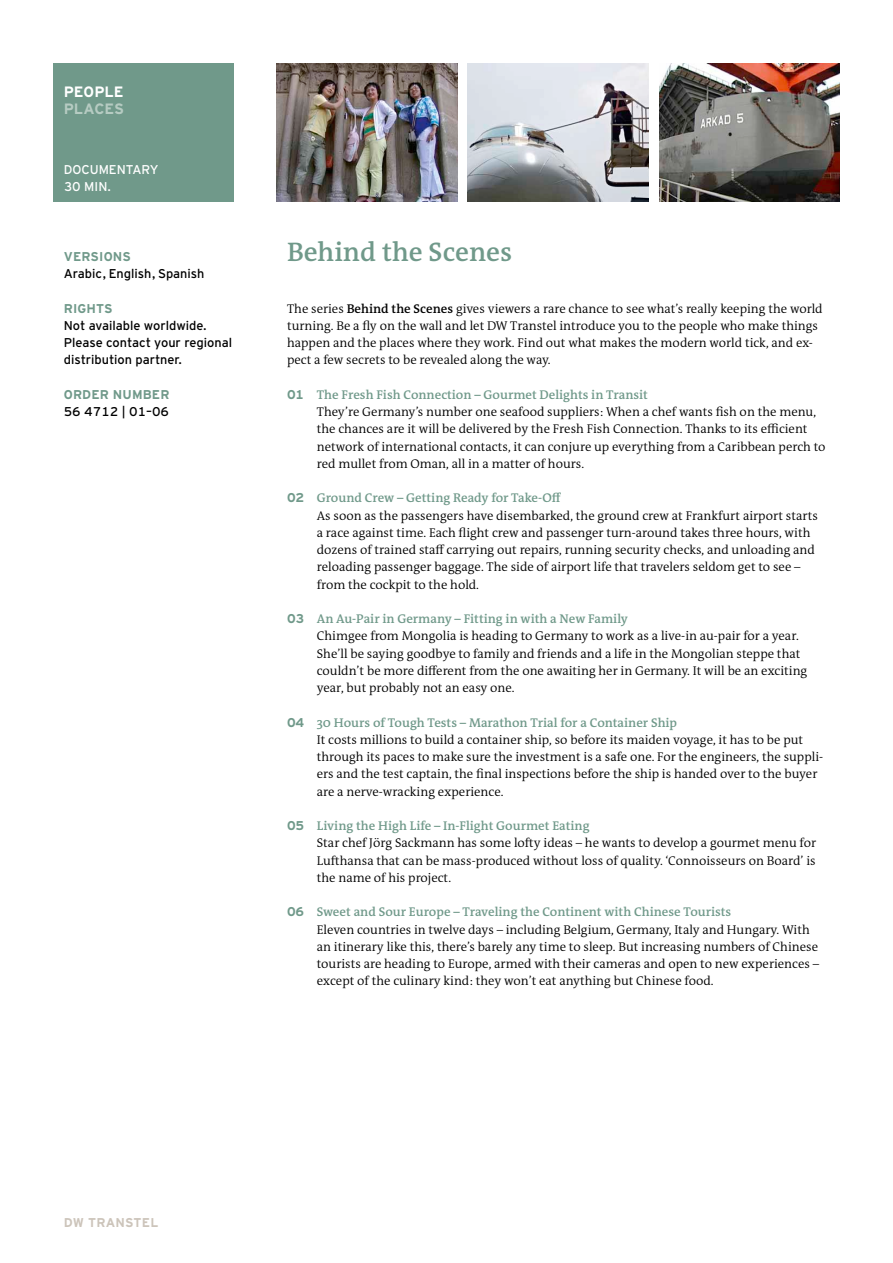
<style>
.page{position:relative;width:893px;height:1263px;background:#fff}
.page>*{position:absolute;margin:0;border:0;box-sizing:border-box;transform-origin:0 0}
.t1{font:600 27px "DW The Antiqua B W6";color:#70998a}
.t2{font:700 15px "Interstate DW";letter-spacing:-.005em;color:#fff}
.t3{font:700 15px "Interstate DW";letter-spacing:-.005em;color:#b6cbc2}
.t4{font:300 12.75px/17.2px "DW The Antiqua B W4";color:#000}
.t5{font:600 12.75px "DW The Antiqua B W6";color:#70998a}
.t6{font:12.75px/17.2px "Interstate DW Line";color:#000}
.t7{font:700 12.75px "Interstate DW";letter-spacing:.01em;color:#70998a}
.t8{font:12.75px/17.2px "Interstate DW Line";color:#fff}
.t9{font:700 12.75px "Interstate DW Line";letter-spacing:.02em;color:#ccc4ba}
.s1{font-family:"DW The Antiqua B W6";font-weight:600}
.s2{font-family:"Interstate DW Line";font-weight:700}
</style>
<div class="page">
<div style="left:53px;top:64px;width:181px;height:138px;background:#70998a"></div>
<img style="left:276px;top:64px;width:181px;height:138px">
<img style="left:468px;top:64px;width:180px;height:138px">
<img style="left:659px;top:64px;width:181px;height:138px">
<p class="t2" style="left:64px;top:83px;width:61px">PEOPLE</p>
<p class="t3" style="left:64px;top:101px;width:62px">PLACES</p>
<p class="t8" style="left:64px;top:161px;width:96px">DOCUMENTARY<br>30 MIN.</p>
<p class="t7" style="left:64px;top:249px;width:67px">VERSIONS</p>
<p class="t6" style="left:64px;top:265px;width:142px">Arabic, English, Spanish</p>
<p class="t7" style="left:64px;top:301px;width:49px">RIGHTS</p>
<p class="t6" style="left:64px;top:317px;width:170px">Not available worldwide.<br>Please contact your regional distribution partner.</p>
<p class="t7" style="left:64px;top:387px;width:107px">ORDER NUMBER</p>
<p class="t6" style="left:64px;top:403px;width:107px">56 4712 | 01–06</p>
<h1 class="t1" style="left:287px;top:234px;width:227px">Behind the Scenes</h1>
<p class="t4" style="left:287px;top:300px;width:537px">The series <span class="s1">Behind the Scenes</span> gives viewers a rare chance to see what’s really keeping the world turning. Be a fly on the wall and let DW Transtel introduce you to the people who make things happen and the places where they work. Find out what makes the modern world tick, and ex&shy;pect a few secrets to be revealed along the way.</p>
<p class="t5" style="left:287px;top:386px;width:363px"><span class="s2">01</span> The Fresh Fish Connection – Gourmet Delights in Transit</p>
<p class="t4" style="left:317px;top:403px;width:510px">They’re Germany’s number one seafood suppliers: When a chef wants fish on the menu, the chances are it will be delivered by the Fresh Fish Connection. Thanks to its efficient network of international contacts, it can conjure up everything from a Caribbean perch to red mullet from Oman, all in a matter of hours.</p>
<p class="t5" style="left:287px;top:490px;width:276px"><span class="s2">02</span> Ground Crew – Getting Ready for Take-Off</p>
<p class="t4" style="left:317px;top:507px;width:503px">As soon as the passengers have disembarked, the ground crew at Frankfurt airport starts a race against time. Each flight crew and passenger turn-around takes three hours, with dozens of trained staff carrying out repairs, running security checks, and unloading and reloading passenger baggage. The side of airport life that travelers seldom get to see – from the cockpit to the hold.</p>
<p class="t5" style="left:287px;top:611px;width:342px"><span class="s2">03</span> An Au-Pair in Germany – Fitting in with a New Family</p>
<p class="t4" style="left:317px;top:627px;width:492px">Chimgee from Mongolia is heading to Germany to work as a live-in au-pair for a year.<br>She’ll be saying goodbye to family and friends and a life in the Mongolian steppe that couldn’t be more different from the one awaiting her in Germany. It will be an exciting year, but probably not an easy one.</p>
<p class="t5" style="left:287px;top:714px;width:392px"><span class="s2">04</span> 30 Hours of Tough Tests – Marathon Trial for a Container Ship</p>
<p class="t4" style="left:317px;top:731px;width:508px">It costs millions to build a container ship, so before its maiden voyage, it has to be put through its paces to make sure the investment is a safe one. For the engineers, the suppli&shy;ers and the test captain, the final inspections before the ship is handed over to the buyer are a nerve-wracking experience.</p>
<p class="t5" style="left:287px;top:818px;width:304px"><span class="s2">05</span> Living the High Life – In-Flight Gourmet Eating</p>
<p class="t4" style="left:317px;top:834px;width:501px;text-align:justify">Star chef Jörg Sackmann has some lofty ideas – he wants to develop a gourmet menu for Lufthansa that can be mass-produced without loss of quality. ‘Connoisseurs on Board’ is the name of his project.</p>
<p class="t5" style="left:287px;top:904px;width:446px"><span class="s2">06</span> Sweet and Sour Europe – Traveling the Continent with Chinese Tourists</p>
<p class="t4" style="left:317px;top:921px;width:504px">Eleven countries in twelve days – including Belgium, Germany, Italy and Hungary. With an itinerary like this, there’s barely any time to sleep. But increasing numbers of Chinese tourists are heading to Europe, armed with their cameras and open to new experiences – except of the culinary kind: they won’t eat anything but Chinese food.</p>
<p class="t9" style="left:64px;top:1215px;width:96px">DW TRANSTEL</p>
</div>
